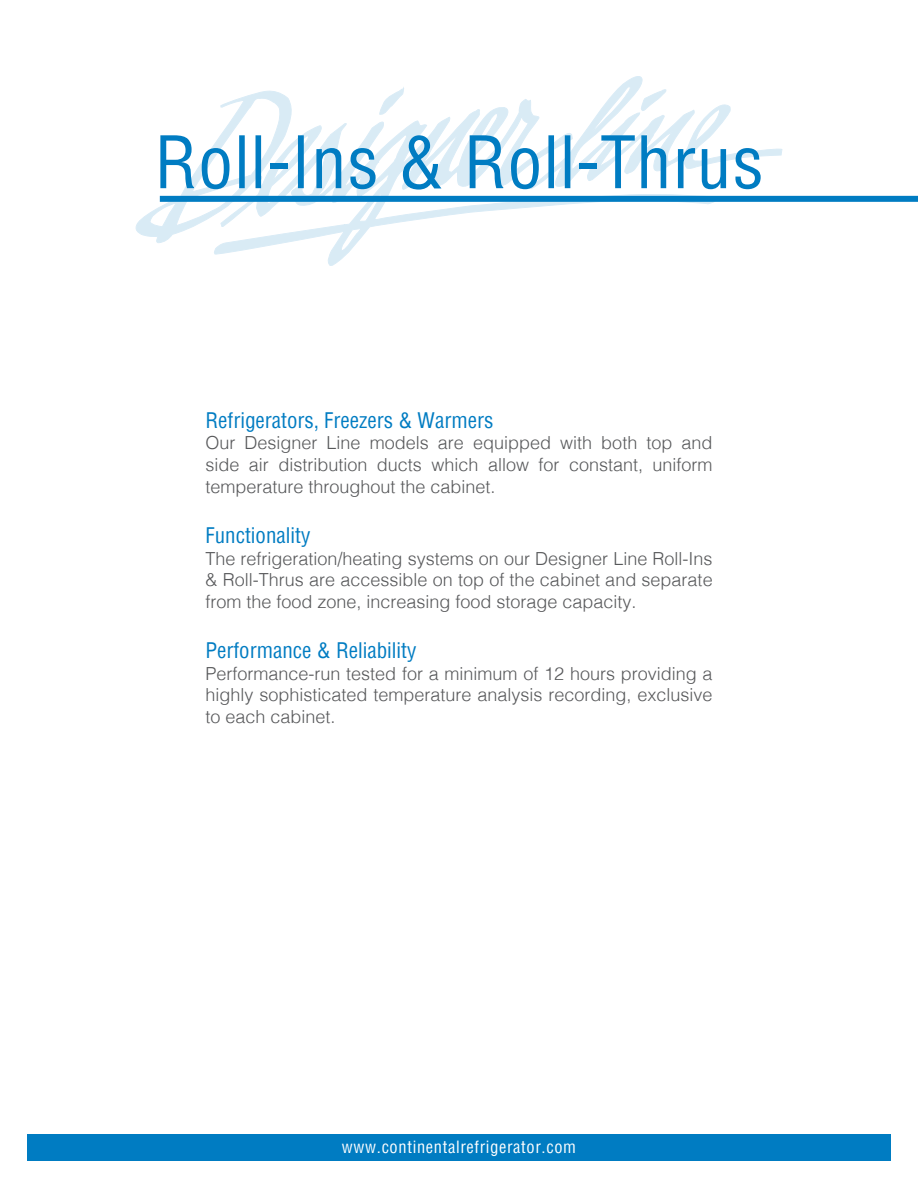
<style>
.page{position:relative;width:918px;height:1188px;background:#fff}
.page>*{position:absolute;margin:0;border:0;box-sizing:border-box;transform-origin:0 0}
.t1{font:condensed 70.5px "Helvetica";letter-spacing:.01em;color:#007cc2}
.t2{font:condensed 21px "Helvetica";color:#007cc2}
.t3{font:300 18px/21.6px "Helvetica";color:#57585a;text-align:justify}
.t4{font:condensed 16.5px "Helvetica";letter-spacing:.04em;color:#fff}
</style>
<div class="page">
<div style="left:27px;top:1134px;width:864px;height:27px;background:#007cc2"></div>
<div style="left:160px;top:196px;width:758px;height:6px;background:#007cc2"></div>
<svg style="left:136px;top:145px;width:78px;height:98px"></svg>
<svg style="left:621px;top:76px;width:161px;height:86px"></svg>
<svg style="left:214px;top:86px;width:506px;height:180px"></svg>
<p class="t1" style="left:154px;top:117px;width:611px">Roll-Ins &amp; Roll-Thrus</p>
<p class="t2" style="left:205px;top:407px;width:290px">Refrigerators, Freezers &amp; Warmers</p>
<p class="t3" style="left:205px;top:431px;width:509px">Our Designer Line models are equipped with both top and side air distribution ducts which allow for constant, uniform temperature throughout the cabinet.</p>
<p class="t2" style="left:205px;top:522px;width:106px">Functionality</p>
<p class="t3" style="left:205px;top:546px;width:509px">The refrigeration/heating systems on our Designer Line Roll-Ins &amp; Roll-Thrus are accessible on top of the cabinet and separate from the food zone, increasing food storage capacity.</p>
<p class="t2" style="left:205px;top:637px;width:213px">Performance &amp; Reliability</p>
<p class="t3" style="left:205px;top:661px;width:509px">Performance-run tested for a minimum of 12 hours providing a highly sophisticated temperature analysis recording, exclusive to each cabinet.</p>
<p class="t4" style="left:342px;top:1136px;width:236px">www.continentalrefrigerator.com</p>
</div>
